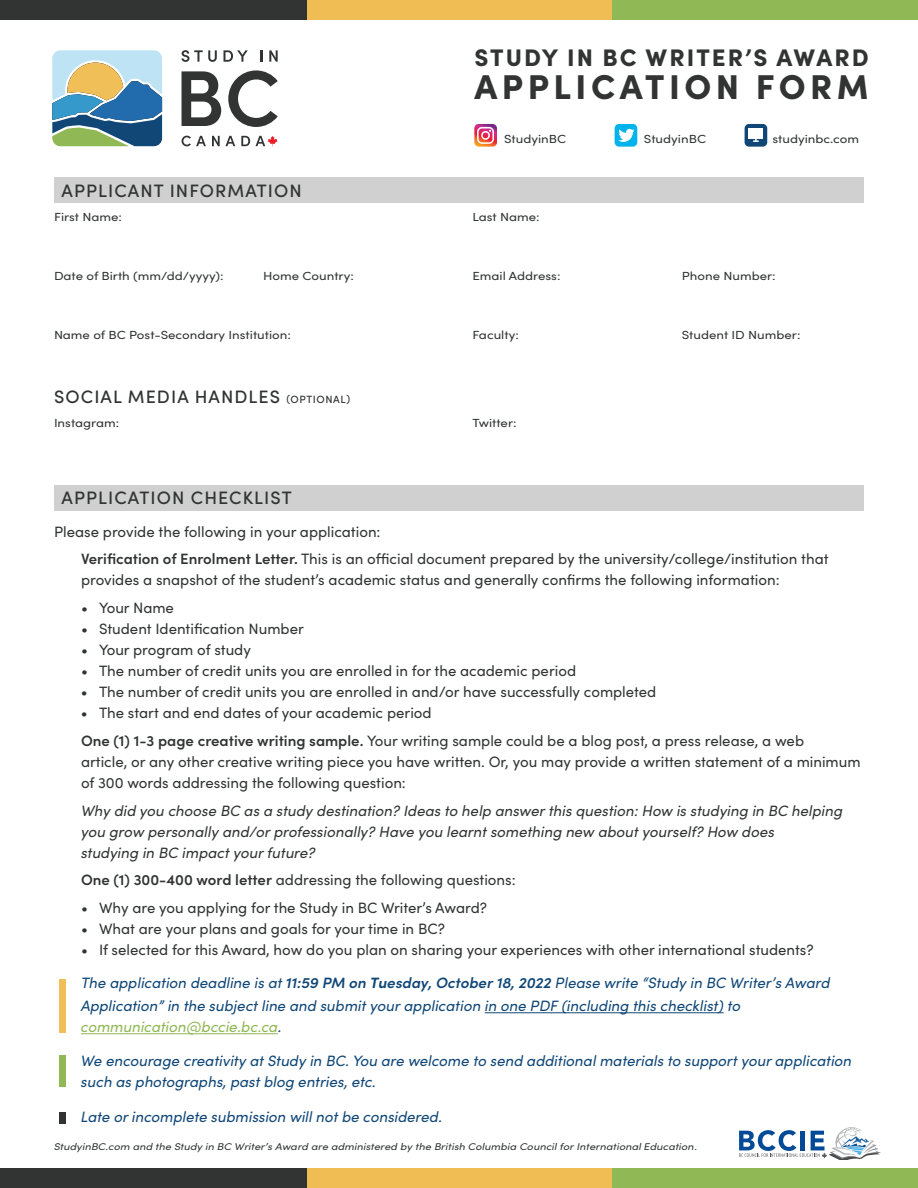
<style>
.page{position:relative;width:918px;height:1188px;background:#fff}
.page>*{position:absolute;margin:0;border:0;box-sizing:border-box;transform-origin:0 0}
.t1{font:900 34.5px "Sofia Pro";letter-spacing:.13em;color:#323434}
.t2{font:900 24px "Sofia Pro";letter-spacing:.085em;color:#323434}
.t3{font:500 18px "Sofia Pro";letter-spacing:.06em;color:#323434}
.t4{font:15px/27.8px "Sofia Pro";color:#323434}
.t5{font:italic 15px/21.6px "Sofia Pro";color:#104777}
.t6{font:italic 15px/21px "Sofia Pro";color:#323434}
.t7{font:11.7px "Sofia Pro";color:#323434;scale:1.13 1}
.t8{font:italic 9.75px "Sofia Pro";color:#323434;scale:1.13 1}
.s1{font-size:10.5px}
.s2{font-weight:600}
.s3{font-weight:700}
.s4{color:#90b854}
.s5{font-style:normal}
</style>
<div class="page">
<div style="left:54px;top:177px;width:810px;height:26px;background:#d0d0d0"></div>
<div style="left:54px;top:485px;width:810px;height:26px;background:#d0d0d0"></div>
<div style="left:612px;top:0;width:306px;height:19px;background:#90b854"></div>
<div style="left:306px;top:0;width:306px;height:19px;background:#f0bd55"></div>
<div style="left:0;top:0;width:306px;height:19px;background:#323434"></div>
<svg style="left:182px;top:136px;width:24px;height:10px"></svg>
<svg style="left:212px;top:136px;width:23px;height:10px"></svg>
<svg style="left:241px;top:136px;width:37px;height:10px"></svg>
<svg style="left:182px;top:50px;width:35px;height:12px"></svg>
<svg style="left:223px;top:50px;width:25px;height:12px"></svg>
<svg style="left:261px;top:50px;width:2px;height:12px"></svg>
<svg style="left:269px;top:50px;width:9px;height:12px"></svg>
<svg style="left:182px;top:71px;width:39px;height:55px"></svg>
<svg style="left:228px;top:70px;width:50px;height:57px"></svg>
<svg style="left:52px;top:50px;width:111px;height:96px;background:#86a9ad"></svg>
<hr style="left:81px;top:1033px;width:197px;height:1px;background:#90b854">
<hr style="left:485px;top:1012px;width:239px;height:1px;background:#104777">
<svg style="left:739px;top:1127px;width:142px;height:33px"></svg>
<div style="left:59px;top:979px;width:7px;height:54px;background:#f1bf57"></div>
<div style="left:59px;top:1056px;width:7px;height:31px;background:#90b854"></div>
<div style="left:59px;top:1112px;width:7px;height:12px;background:#323434"></div>
<svg style="left:474px;top:124px;width:23px;height:23px"></svg>
<div style="left:615px;top:124px;width:22px;height:23px;background:#00b3eb;border-radius:4px"></div>
<svg style="left:618px;top:129px;width:17px;height:13px"></svg>
<div style="left:745px;top:124px;width:22px;height:23px;background:#104776;border-radius:4px"></div>
<div style="left:749px;top:129px;width:14px;height:10px;background:#fff"></div>
<svg style="left:753px;top:139px;width:6px;height:3px"></svg>
<div style="left:612px;top:1169px;width:306px;height:19px;background:#90b854"></div>
<div style="left:306px;top:1169px;width:306px;height:19px;background:#f0bd55"></div>
<div style="left:0;top:1169px;width:306px;height:19px;background:#323434"></div>
<h2 class="t2" style="left:474px;top:39px;width:396px">STUDY IN BC WRITER’S AWARD</h2>
<h1 class="t1" style="left:475px;top:60px;width:396px">APPLICATION FORM</h1>
<p class="t3" style="left:62px;top:177px;width:242px">APPLICANT INFORMATION</p>
<p class="t7" style="left:54px;top:208px;width:62px">First Name:</p>
<p class="t7" style="left:504px;top:131px;width:57px">StudyinBC</p>
<p class="t7" style="left:644px;top:131px;width:57px">StudyinBC</p>
<p class="t7" style="left:772px;top:131px;width:78px">studyinbc.com</p>
<p class="t7" style="left:473px;top:208px;width:61px">Last Name:</p>
<p class="t7" style="left:54px;top:267px;width:152px">Date of Birth (mm/dd/yyyy):</p>
<p class="t7" style="left:263px;top:267px;width:82px">Home Country:</p>
<p class="t7" style="left:472px;top:267px;width:79px">Email Address:</p>
<p class="t7" style="left:682px;top:267px;width:85px">Phone Number:</p>
<p class="t7" style="left:54px;top:326px;width:211px">Name of BC Post-Secondary Institution:</p>
<p class="t3" style="left:54px;top:383px;width:298px">SOCIAL MEDIA HANDLES <span class="s1">(OPTIONAL)</span></p>
<p class="t7" style="left:54px;top:414px;width:59px">Instagram:</p>
<p class="t3" style="left:62px;top:485px;width:232px">APPLICATION CHECKLIST</p>
<p class="t7" style="left:472px;top:326px;width:43px">Faculty:</p>
<p class="t7" style="left:472px;top:414px;width:41px">Twitter:</p>
<p class="t7" style="left:682px;top:326px;width:107px">Student ID Number:</p>
<p class="t4" style="left:81px;top:517px;width:749px;text-indent:-27px">Please provide the following in your application:<br><span class="s2">Verification of Enrolment Letter.</span> This is an official document prepared by the university/college/institution that</p>
<p class="t4" style="left:81px;top:565px;width:700px">provides a snapshot of the student’s academic status and generally confirms the following information:</p>
<p class="t4" style="left:81px;top:593px;width:95px">• Your Name</p>
<p class="t4" style="left:81px;top:614px;width:224px">• Student Identification Number</p>
<p class="t4" style="left:81px;top:635px;width:171px">• Your program of study</p>
<p class="t4" style="left:81px;top:656px;width:497px">• The number of credit units you are enrolled in for the academic period</p>
<p class="t4" style="left:81px;top:677px;width:577px">• The number of credit units you are enrolled in and/or have successfully completed</p>
<p class="t4" style="left:81px;top:698px;width:725px">• The start and end dates of your academic period<br><span class="s2">One (1) 1-3 page creative writing sample.</span> Your writing sample could be a blog post, a press release, a web</p>
<p class="t4" style="left:81px;top:750px;width:781px;line-height:21px">article, or any other creative writing piece you have written. Or, you may provide a written statement of a minimum of 300 words addressing the following question:</p>
<p class="t6" style="left:81px;top:799px;width:763px">Why did you choose BC as a study destination? Ideas to help answer this question: How is studying in BC helping you grow personally and/or professionally? Have you learnt something new about yourself? How does<br>studying in BC impact your future?</p>
<p class="t4" style="left:81px;top:865px;width:436px"><span class="s2">One (1) 300-400 word letter</span> addressing the following questions:</p>
<p class="t4" style="left:81px;top:893px;width:408px">• Why are you applying for the Study in BC Writer’s Award?</p>
<p class="t4" style="left:81px;top:914px;width:366px">• What are your plans and goals for your time in BC?</p>
<p class="t4" style="left:81px;top:935px;width:734px">• If selected for this Award, how do you plan on sharing your experiences with other international students?</p>
<p class="t5" style="left:81px;top:972px;width:751px">The application deadline is at <span class="s2">11:59 PM on</span> <span class="s3">Tu</span><span class="s2">esday, October 18, 2022</span> Please write “Study in BC Writer’s Award<br>Application” in the subject line and submit your application in one PDF (including this checklist) to <span class="s4">communication@bccie.bc.ca</span>.</p>
<p class="t5" style="left:81px;top:1050px;width:772px;line-height:21px">We encourage creativity at Study in BC. You are welcome to send additional materials to support your application such as photographs, past blog entries, etc.</p>
<p class="t5" style="left:81px;top:1105px;width:363px">Late or incomplete submission will not be considered.</p>
<p class="t8" style="left:54px;top:1139px;width:571px">StudyinBC.com and the Study in BC Writer’s Award are administered by the British Columbia Council for International Education<span class="s5">.</span></p>
</div>
